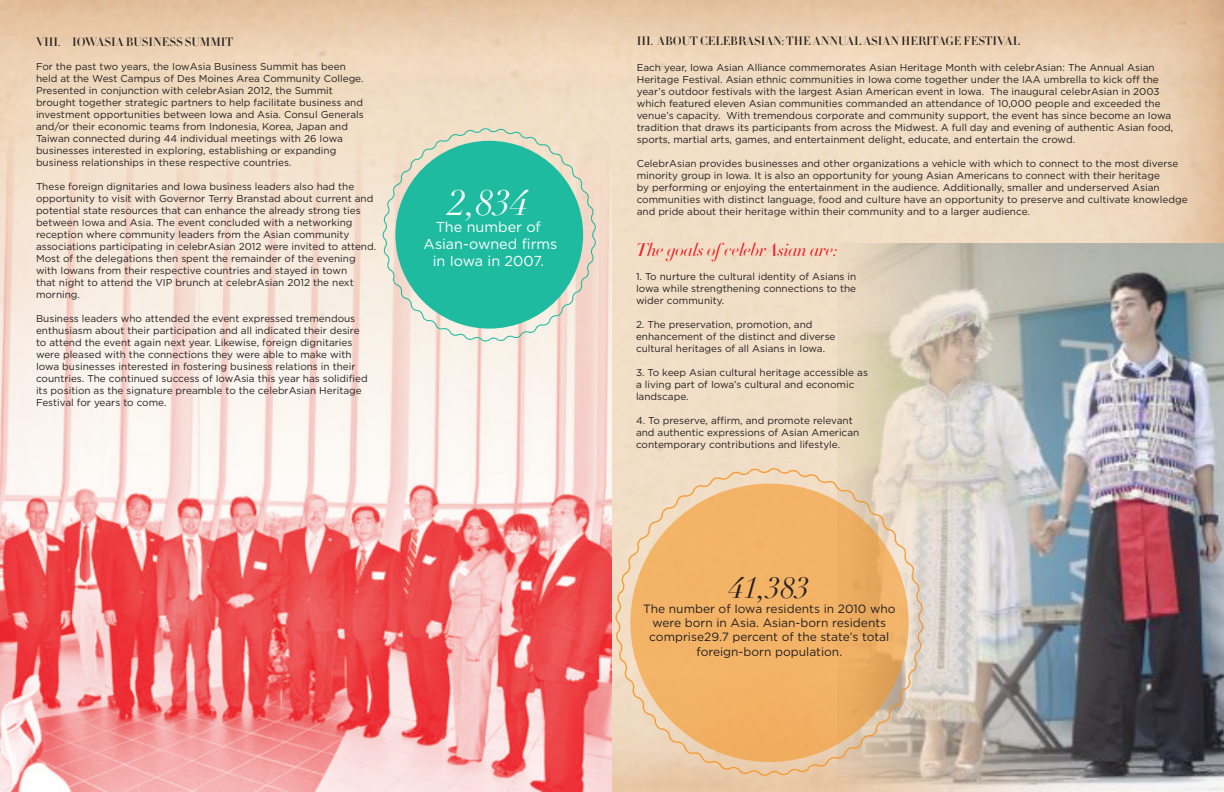
<style>
.page{position:relative;width:1224px;height:792px;background:#fff}
.page>*{position:absolute;margin:0;border:0;box-sizing:border-box;transform-origin:0 0}
.t1{font:italic 36px "Didot";color:#fff}
.t2{font:italic 30px "Didot";color:#231f20}
.t3{font:italic 300 18px "Didot HTF 96";color:#ee1d23}
.t4{font:14.4px/17.3px "Gotham HTF";color:#fff;text-align:center}
.t5{font:12px/14.4px "Gotham HTF";color:#231f20;text-align:center}
.t6{font:500 12px "Didot HTF 24";color:#231f20}
.t7{font:10px/12px "Gotham HTF";color:#231f20}
</style>
<div class="page">
<img style="left:0;top:140px;width:612px;height:652px">
<svg style="left:383px;top:127px;width:213px;height:216px;background:#70c9b2"></svg>
<img style="left:837px;top:243px;width:387px;height:549px">
<svg style="left:614px;top:467px;width:310px;height:310px;background:#e7d1b7"></svg>
<div style="left:630px;top:484px;width:279px;height:278px;background:#f3b366;border-radius:50%"></div>
<p class="t6" style="left:36px;top:34px;width:199px">VIII. IOWASIA BUSINESS SUMMIT</p>
<p class="t7" style="left:36px;top:60px;width:329px">For the past two years, the IowAsia Business Summit has been held at the West Campus of Des Moines Area Community College.<br>Presented in conjunction with celebrAsian 2012, the Summit brought together strategic partners to help facilitate business and investment opportunities between Iowa and Asia. Consul Generals and/or their economic teams from Indonesia, Korea, Japan and Taiwan connected during 44 individual meetings with 26 Iowa businesses interested in exploring, establishing or expanding business relationships in these respective countries.</p>
<p class="t7" style="left:36px;top:180px;width:342px">These foreign dignitaries and Iowa business leaders also had the opportunity to visit with Governor Terry Branstad about current and potential state resources that can enhance the already strong ties between Iowa and Asia. The event concluded with a networking reception where community leaders from the Asian community associations participating in celebrAsian 2012 were invited to attend.<br>Most of the delegations then spent the remainder of the evening with Iowans from their respective countries and stayed in town<br>that night to attend the VIP brunch at celebrAsian 2012 the next morning.</p>
<p class="t7" style="left:36px;top:312px;width:333px">Business leaders who attended the event expressed tremendous enthusiasm about their participation and all indicated their desire to attend the event again next year. Likewise, foreign dignitaries were pleased with the connections they were able to make with Iowa businesses interested in fostering business relations in their countries. The continued success of IowAsia this year has solidified its position as the signature preamble to the celebrAsian Heritage Festival for years to come.</p>
<h1 class="t1" style="left:449px;top:181px;width:81px">2,834</h1>
<h3 class="t4" style="left:424px;top:218px;width:135px">The number of<br>Asian-owned firms in Iowa in 2007.</h3>
<p class="t6" style="left:637px;top:33px;width:385px">III. ABOUT CELEBRASIAN: THE ANNUAL ASIAN HERITAGE FESTIVAL</p>
<p class="t7" style="left:637px;top:62px;width:538px">Each year, Iowa Asian Alliance commemorates Asian Heritage Month with celebrAsian: The Annual Asian Heritage Festival. Asian ethnic communities in Iowa come together under the IAA umbrella to kick off the year’s outdoor festivals with the largest Asian American event in Iowa. The inaugural celebrAsian in 2003 which featured eleven Asian communities commanded an attendance of 10,000 people and exceeded the venue’s capacity. With tremendous corporate and community support, the event has since become an Iowa tradition that draws its participants from across the Midwest. A full day and evening of authentic Asian food, sports, martial arts, games, and entertainment delight, educate, and entertain the crowd.</p>
<p class="t7" style="left:637px;top:158px;width:552px">CelebrAsian provides businesses and other organizations a vehicle with which to connect to the most diverse minority group in Iowa. It is also an opportunity for young Asian Americans to connect with their heritage<br>by performing or enjoying the entertainment in the audience. Additionally, smaller and underserved Asian communities with distinct language, food and culture have an opportunity to preserve and cultivate knowledge and pride about their heritage within their community and to a larger audience.</p>
<h3 class="t3" style="left:636px;top:239px;width:203px">The goals of celebrAsian are:</h3>
<p class="t7" style="left:636px;top:271px;width:222px;text-align:justify">1. To nurture the cultural identity of Asians in Iowa while strengthening connections to the wider community.</p>
<p class="t7" style="left:636px;top:319px;width:201px">2. The preservation, promotion, and enhancement of the distinct and diverse cultural heritages of all Asians in Iowa.</p>
<p class="t7" style="left:636px;top:367px;width:233px">3. To keep Asian cultural heritage accessible as a living part of Iowa’s cultural and economic landscape.</p>
<p class="t7" style="left:636px;top:415px;width:225px">4. To preserve, affirm, and promote relevant and authentic expressions of Asian American contemporary contributions and lifestyle.</p>
<h2 class="t2" style="left:729px;top:570px;width:82px">41,383</h2>
<p class="t5" style="left:643px;top:601px;width:254px">The number of Iowa residents in 2010 who were born in Asia. Asian-born residents comprise29.7 percent of the state’s total foreign-born population.</p>
</div>
